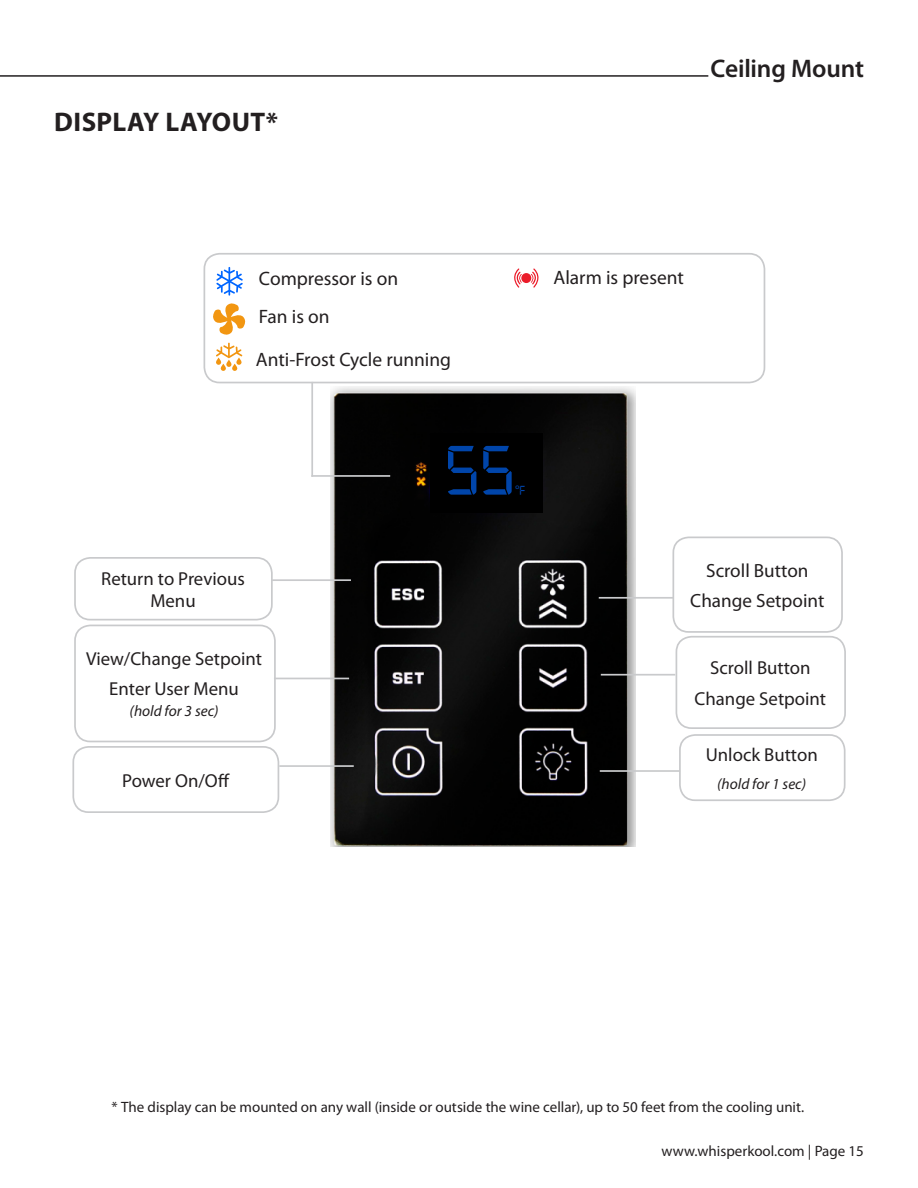
<style>
.page{position:relative;width:918px;height:1188px;background:#fff}
.page>*{position:absolute;margin:0;border:0;box-sizing:border-box;transform-origin:0 0}
.t1{font:74.4px "Digital 7";color:#0045aa}
.Page_Header_-_TOC{font:700 27px "Myriad Pro";letter-spacing:.015em;color:#231f20}
.t2{font:600 25.5px "Myriad Pro";letter-spacing:-.01em;color:#231f20}
.t3{font:19.5px "Myriad Pro";color:#231f20}
.t4{font:19.2px "Myriad Pro";color:#231f20}
.t5{font:18.75px/22.5px "Myriad Pro";color:#231f20;text-align:center}
.t6{font:italic 15.3px "Myriad Pro";color:#231f20}
.t7{font:15px "Myriad Pro";color:#231f20}
.t8{font:13.95px "Myriad Pro";color:#0045aa}
.s1{font-family:"Digital 7"}
</style>
<div class="page">
<hr style="left:0;top:75px;width:708px;height:2px;background:#231f20">
<div style="left:204px;top:253px;width:561px;height:130px;border:2px solid #c9cacc;border-radius:15px"></div>
<svg style="left:216px;top:267px;width:27px;height:29px"></svg>
<svg style="left:213px;top:303px;width:33px;height:32px"></svg>
<svg style="left:216px;top:343px;width:26px;height:28px"></svg>
<svg style="left:236px;top:358px;width:6px;height:7px"></svg>
<div style="left:74px;top:625px;width:202px;height:117px;border:2px solid #c9cacc;border-radius:15px"></div>
<div style="left:679px;top:734px;width:167px;height:67px;border:2px solid #c9cacc;border-radius:15px"></div>
<div style="left:672px;top:537px;width:171px;height:96px;border:2px solid #c9cacc;border-radius:15px"></div>
<hr style="left:311px;top:382px;width:2px;height:95px;background:#c9cacc">
<img style="left:330px;top:386px;width:306px;height:461px">
<div style="left:431px;top:433px;width:112px;height:80px;background:#000"></div>
<hr style="left:279px;top:765px;width:75px;height:2px;background:#c9cacc">
<hr style="left:601px;top:674px;width:74px;height:2px;background:#c9cacc">
<div style="left:72px;top:746px;width:207px;height:67px;border:2px solid #c9cacc;border-radius:15px"></div>
<div style="left:676px;top:636px;width:170px;height:93px;border:2px solid #c9cacc;border-radius:15px"></div>
<hr style="left:599px;top:597px;width:74px;height:2px;background:#c9cacc">
<hr style="left:600px;top:770px;width:80px;height:2px;background:#c9cacc">
<hr style="left:272px;top:579px;width:79px;height:2px;background:#c9cacc">
<div style="left:74px;top:557px;width:199px;height:63px;border:2px solid #c9cacc;border-radius:15px"></div>
<hr style="left:274px;top:678px;width:75px;height:1px;background:#c9cacc">
<div style="left:521px;top:273px;width:10px;height:10px;background:#eb1c2a;border-radius:50%"></div>
<svg style="left:531px;top:268px;width:8px;height:20px"></svg>
<svg style="left:514px;top:268px;width:8px;height:20px"></svg>
<hr style="left:311px;top:475px;width:79px;height:2px;background:#c9cacc">
<p class="Page_Header_-_TOC" style="left:54px;top:105px;width:225px">DISPLAY LAYOUT*</p>
<h3 class="t2" style="left:711px;top:52px;width:155px">Ceiling Mount</h3>
<p class="t3" style="left:259px;top:266px;width:141px">Compressor is on</p>
<p class="t3" style="left:259px;top:305px;width:72px">Fan is on</p>
<p class="t3" style="left:256px;top:348px;width:197px">Anti-Frost Cycle running</p>
<p class="t3" style="left:554px;top:265px;width:132px">Alarm is present</p>
<p class="t5" style="left:101px;top:567px;width:145px">Return to Previous<br>Menu</p>
<p class="t5" style="left:86px;top:647px;width:177px">View/Change Setpoint</p>
<p class="t5" style="left:109px;top:678px;width:131px">Enter User Menu</p>
<p class="t6" style="left:130px;top:701px;width:90px">(hold for 3 sec)</p>
<p class="t5" style="left:122px;top:769px;width:109px">Power On/Off</p>
<p class="t1" style="left:445px;top:438px;width:72px">55</p>
<p class="t8" style="left:515px;top:481px;width:12px">°<span class="s1">F</span></p>
<p class="t4" style="left:706px;top:558px;width:104px">Scroll Button</p>
<p class="t4" style="left:690px;top:589px;width:136px">Change Setpoint</p>
<p class="t5" style="left:710px;top:657px;width:102px">Scroll Button</p>
<p class="t5" style="left:695px;top:687px;width:133px">Change Setpoint</p>
<p class="t5" style="left:706px;top:743px;width:114px">Unlock Button</p>
<p class="t6" style="left:717px;top:774px;width:90px">(hold for 1 sec)</p>
<p class="t7" style="left:112px;top:1098px;width:694px">* The display can be mounted on any wall (inside or outside the wine cellar), up to 50 feet from the cooling unit.</p>
<p class="t7" style="left:662px;top:1141px;width:204px">www.whisperkool.com | Page 15</p>
</div>
